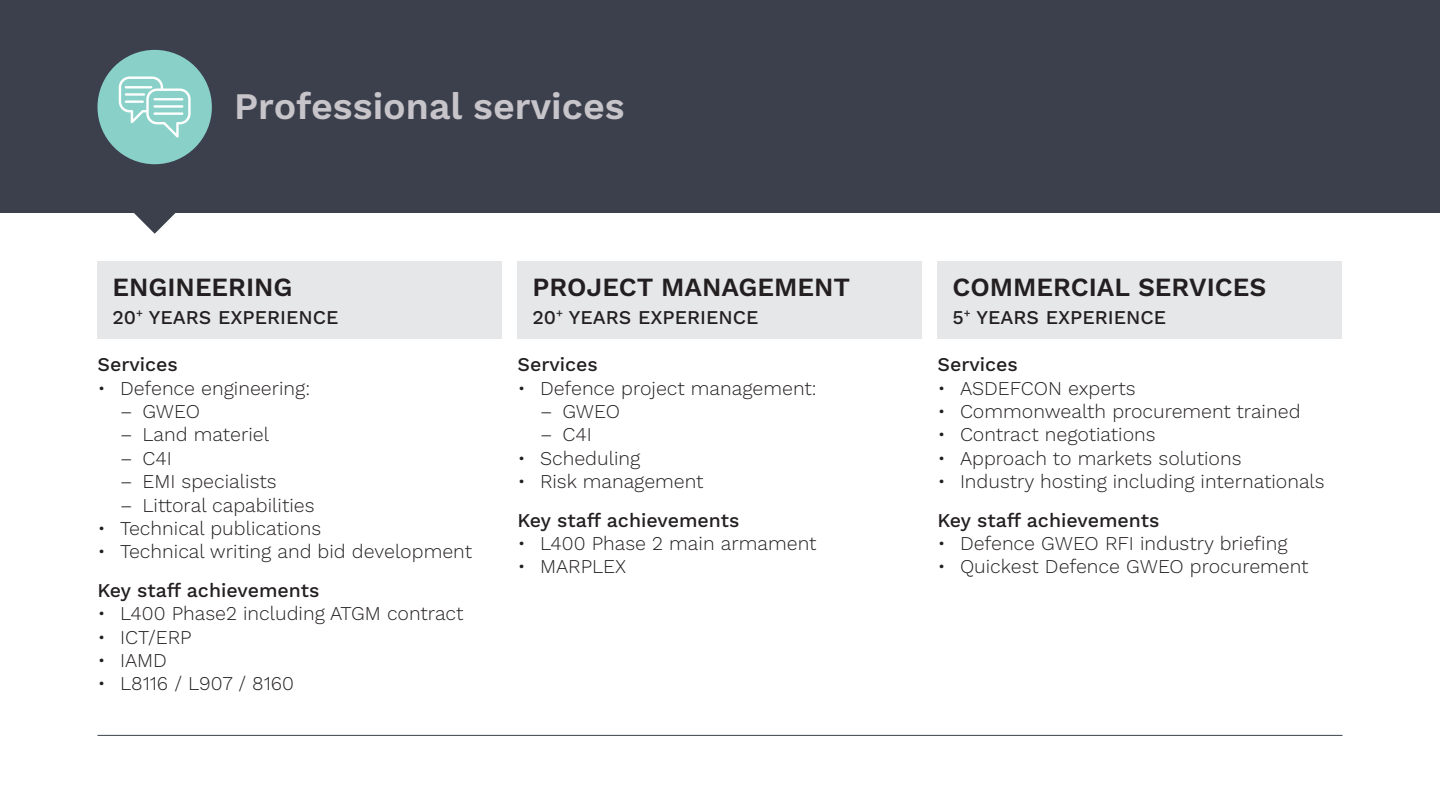
<style>
.page{position:relative;width:1440px;height:810px;background:#fff}
.page>*{position:absolute;margin:0;border:0;box-sizing:border-box;transform-origin:0 0}
.t1{font:600 37.5px "Work Sans";color:#c7c5c9}
.t2{font:600 26.25px "Work Sans";color:#231f20}
.t3{font:300 19.5px "Work Sans";color:#231f20}
.t4{font:500 19.5px "Work Sans";color:#231f20}
</style>
<div class="page">
<div style="left:0;top:0;width:1440px;height:213px;background:#3c404d"></div>
<div style="left:98px;top:50px;width:114px;height:114px;background:#89d0c8;border-radius:50%"></div>
<svg style="left:119px;top:77px;width:72px;height:61px"></svg>
<hr style="left:153px;top:98px;width:30px;height:2px;background:#fff">
<hr style="left:153px;top:105px;width:30px;height:3px;background:#fff">
<hr style="left:153px;top:112px;width:30px;height:3px;background:#fff">
<hr style="left:125px;top:86px;width:27px;height:2px;background:#fff">
<hr style="left:125px;top:93px;width:20px;height:3px;background:#fff">
<hr style="left:125px;top:100px;width:19px;height:3px;background:#fff">
<svg style="left:134px;top:213px;width:42px;height:21px"></svg>
<div style="left:98px;top:261px;width:404px;height:78px;background:#e6e7e9"></div>
<div style="left:518px;top:261px;width:404px;height:78px;background:#e6e7e9"></div>
<div style="left:938px;top:261px;width:404px;height:78px;background:#e6e7e9"></div>
<hr style="left:98px;top:735px;width:1244px;height:1px;background:#3c404d">
<p class="t1" style="left:234px;top:85px;width:392px">Professional services</p>
<p class="t2" style="left:112px;top:272px;width:182px">ENGINEERING</p>
<p class="t4" style="left:112px;top:306px;width:228px">20<sup>+</sup> YEARS EXPERIENCE</p>
<p class="t2" style="left:532px;top:272px;width:319px">PROJECT MANAGEMENT</p>
<p class="t4" style="left:532px;top:306px;width:228px">20<sup>+</sup> YEARS EXPERIENCE</p>
<p class="t2" style="left:952px;top:272px;width:315px">COMMERCIAL SERVICES</p>
<p class="t4" style="left:952px;top:306px;width:215px">5<sup>+</sup> YEARS EXPERIENCE</p>
<p class="t4" style="left:98px;top:353px;width:82px">Services</p>
<p class="t3" style="left:98px;top:377px;width:214px">• Defence engineering:</p>
<p class="t3" style="left:120px;top:400px;width:82px">– GWEO</p>
<p class="t3" style="left:120px;top:423px;width:151px">– Land materiel</p>
<p class="t3" style="left:120px;top:447px;width:53px">– C4I</p>
<p class="t3" style="left:120px;top:470px;width:158px">– EMI specialists</p>
<p class="t3" style="left:120px;top:494px;width:196px">– Littoral capabilities</p>
<p class="t3" style="left:98px;top:517px;width:225px">• Technical publications</p>
<p class="t3" style="left:98px;top:540px;width:376px">• Technical writing and bid development</p>
<p class="t4" style="left:98px;top:579px;width:223px">Key staff achievements</p>
<p class="t3" style="left:98px;top:602px;width:368px">• L400 Phase2 including ATGM contract</p>
<p class="t3" style="left:98px;top:626px;width:96px">• ICT/ERP</p>
<p class="t3" style="left:98px;top:649px;width:71px">• IAMD</p>
<p class="t3" style="left:98px;top:672px;width:198px">• L8116 / L907 / 8160</p>
<p class="t4" style="left:518px;top:353px;width:82px">Services</p>
<p class="t3" style="left:518px;top:377px;width:301px">• Defence project management:</p>
<p class="t3" style="left:540px;top:400px;width:82px">– GWEO</p>
<p class="t3" style="left:540px;top:423px;width:53px">– C4I</p>
<p class="t3" style="left:518px;top:447px;width:124px">• Scheduling</p>
<p class="t3" style="left:518px;top:470px;width:188px">• Risk management</p>
<p class="t4" style="left:518px;top:509px;width:223px">Key staff achievements</p>
<p class="t3" style="left:518px;top:532px;width:300px">• L400 Phase 2 main armament</p>
<p class="t3" style="left:518px;top:555px;width:110px">• MARPLEX</p>
<p class="t4" style="left:938px;top:353px;width:82px">Services</p>
<p class="t3" style="left:938px;top:377px;width:200px">• ASDEFCON experts</p>
<p class="t3" style="left:938px;top:400px;width:365px">• Commonwealth procurement trained</p>
<p class="t3" style="left:938px;top:423px;width:220px">• Contract negotiations</p>
<p class="t3" style="left:938px;top:447px;width:306px">• Approach to markets solutions</p>
<p class="t3" style="left:938px;top:470px;width:389px">• Industry hosting including internationals</p>
<p class="t4" style="left:938px;top:509px;width:223px">Key staff achievements</p>
<p class="t3" style="left:938px;top:532px;width:351px">• Defence GWEO RFI industry briefing</p>
<p class="t3" style="left:938px;top:555px;width:373px">• Quickest Defence GWEO procurement</p>
</div>
